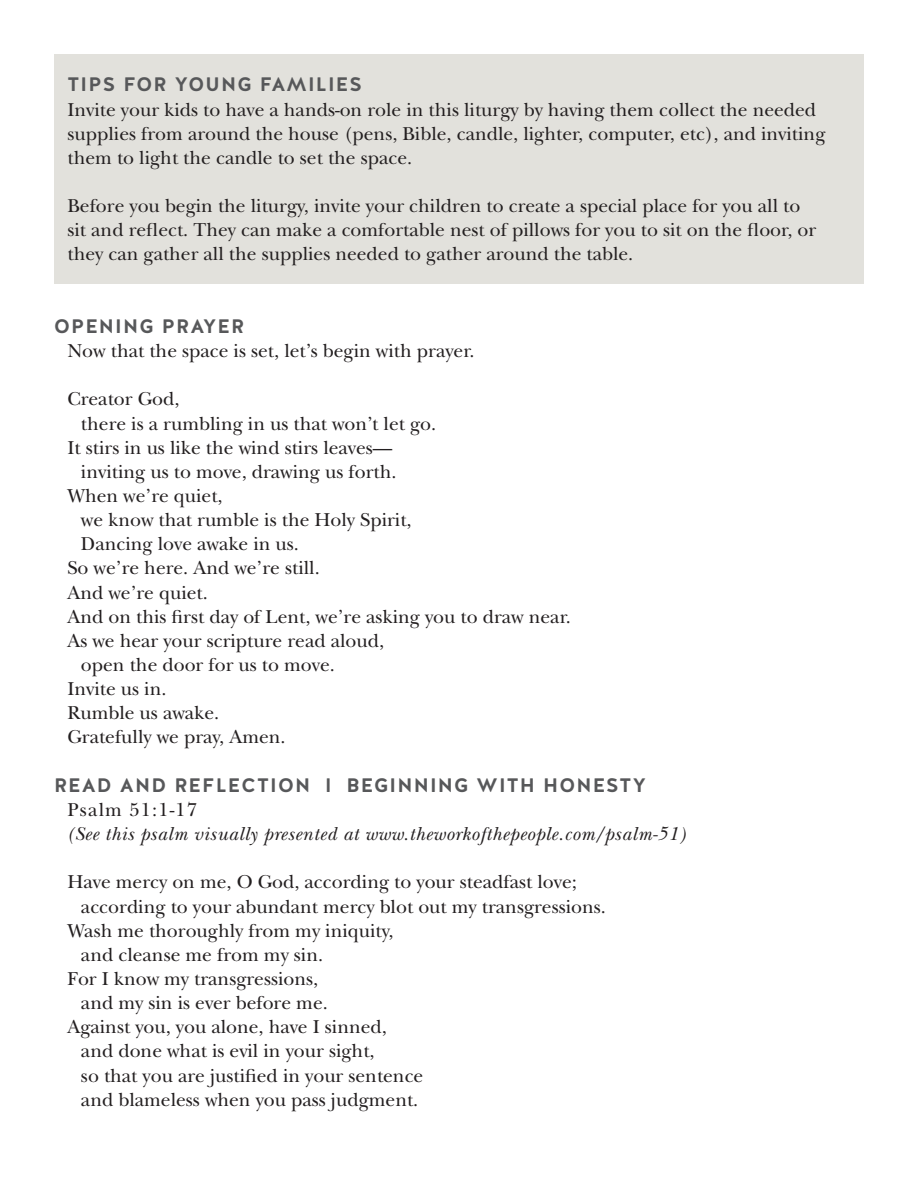
<style>
.page{position:relative;width:918px;height:1188px;background:#fff}
.page>*{position:absolute;margin:0;border:0;box-sizing:border-box;transform-origin:0 0}
.t1{font:19.5px/24.2px "New Baskerville Std";color:#231f20}
.t2{font:700 19.5px "Halis R";letter-spacing:.06em;color:#57585a}
.t3{font:italic 19.5px "New Baskerville Std";letter-spacing:.03em;color:#231f20}
.t4{font:19.5px "New Baskerville Std";letter-spacing:.06em;color:#231f20}
</style>
<div class="page">
<p class="t2" style="left:68px;top:72px;width:296px">TIPS FOR YOUNG FAMILIES</p>
<p class="t1" style="left:68px;top:97px;width:760px">Invite your kids to have a hands-on role in this liturgy by having them collect the needed supplies from around the house (pens, Bible, candle, lighter, computer, etc), and inviting them to light the candle to set the space.</p>
<p class="t1" style="left:68px;top:194px;width:750px">Before you begin the liturgy, invite your children to create a special place for you all to sit and reflect. They can make a comfortable nest of pillows for you to sit on the floor, or they can gather all the supplies needed to gather around the table.</p>
<p class="t2" style="left:54px;top:314px;width:192px">OPENING PRAYER</p>
<p class="t1" style="left:68px;top:339px;width:409px">Now that the space is set, let’s begin with prayer.</p>
<p class="t1" style="left:68px;top:387px;width:113px">Creator God,</p>
<p class="t1" style="left:81px;top:411px;width:357px">there is a rumbling in us that won’t let go.</p>
<p class="t1" style="left:68px;top:435px;width:326px">It stirs in us like the wind stirs leaves—</p>
<p class="t1" style="left:81px;top:460px;width:317px">inviting us to move, drawing us forth.</p>
<p class="t1" style="left:68px;top:484px;width:157px">When we’re quiet,</p>
<p class="t1" style="left:81px;top:508px;width:332px">we know that rumble is the Holy Spirit,</p>
<p class="t1" style="left:81px;top:532px;width:220px">Dancing love awake in us.</p>
<p class="t1" style="left:68px;top:556px;width:254px">So we’re here. And we’re still.</p>
<p class="t1" style="left:68px;top:580px;width:142px">And we’re quiet.</p>
<p class="t1" style="left:68px;top:604px;width:505px">And on this first day of Lent, we’re asking you to draw near.</p>
<p class="t1" style="left:68px;top:629px;width:318px">As we hear your scripture read aloud,</p>
<p class="t1" style="left:81px;top:653px;width:255px">open the door for us to move.</p>
<p class="t1" style="left:68px;top:677px;width:101px">Invite us in.</p>
<p class="t1" style="left:68px;top:701px;width:153px">Rumble us awake.</p>
<p class="t1" style="left:68px;top:725px;width:220px">Gratefully we pray, Amen.</p>
<p class="t2" style="left:54px;top:772px;width:593px">READ AND REFLECTION l BEGINNING WITH HONESTY</p>
<p class="t4" style="left:67px;top:798px;width:131px">Psalm 51:1-17</p>
<p class="t3" style="left:68px;top:822px;width:619px">(See this psalm visually presented at www.theworkofthepeople.com/psalm-51)</p>
<p class="t1" style="left:68px;top:870px;width:511px">Have mercy on me, O God, according to your steadfast love;</p>
<p class="t1" style="left:81px;top:894px;width:526px">according to your abundant mercy blot out my transgressions.</p>
<p class="t1" style="left:68px;top:918px;width:328px">Wash me thoroughly from my iniquity,</p>
<p class="t1" style="left:81px;top:943px;width:244px">and cleanse me from my sin.</p>
<p class="t1" style="left:68px;top:967px;width:252px">For I know my transgressions,</p>
<p class="t1" style="left:81px;top:991px;width:248px">and my sin is ever before me.</p>
<p class="t1" style="left:68px;top:1015px;width:321px">Against you, you alone, have I sinned,</p>
<p class="t1" style="left:81px;top:1039px;width:295px">and done what is evil in your sight,</p>
<p class="t1" style="left:81px;top:1063px;width:344px">so that you are justified in your sentence</p>
<p class="t1" style="left:81px;top:1087px;width:339px">and blameless when you pass judgment.</p>
</div>
